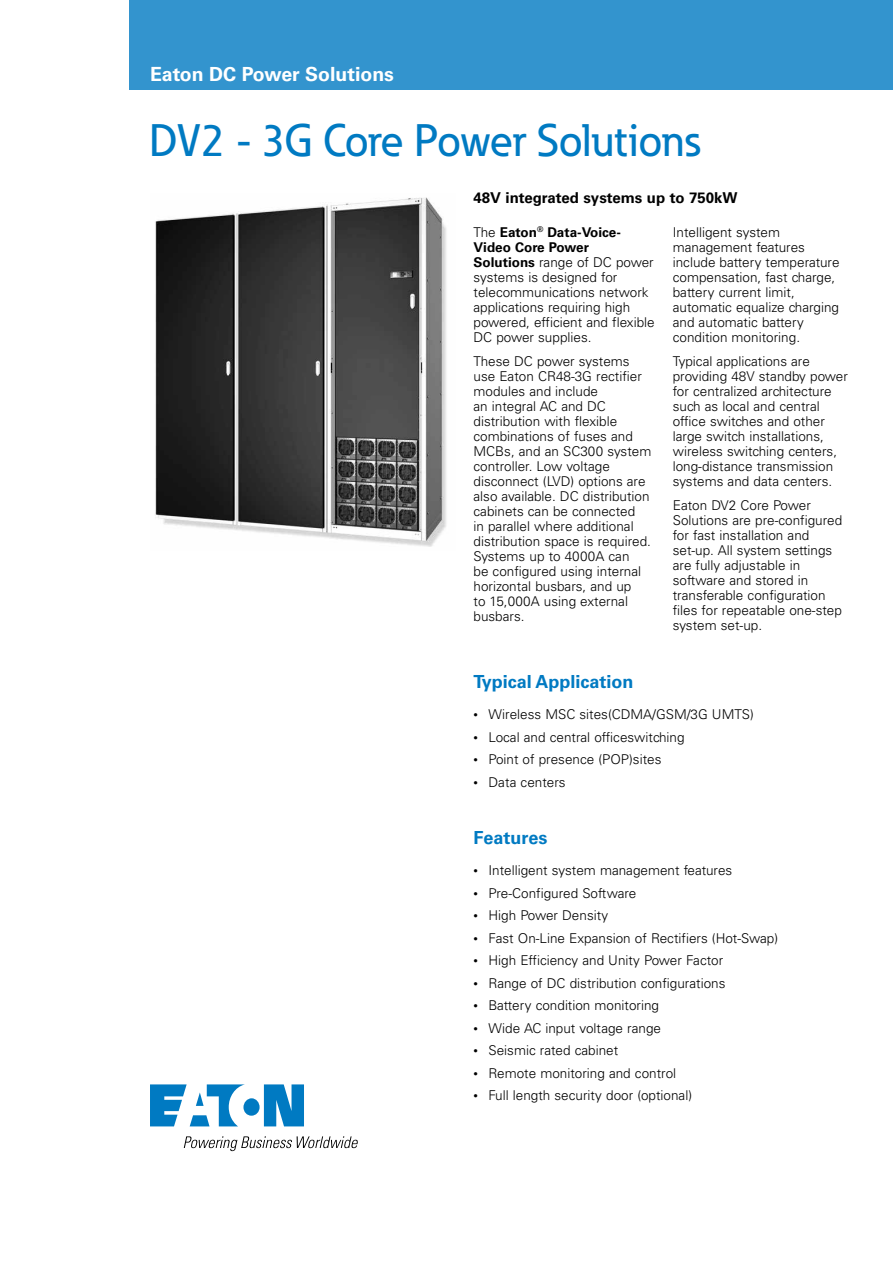
<style>
.page{position:relative;width:893px;height:1263px;background:#fff}
.page>*{position:absolute;margin:0;border:0;box-sizing:border-box;transform-origin:0 0}
.t1{font:500 45px "Eaton";letter-spacing:-.02em;color:#007ac2}
.t2{font:700 19.5px "Univers LT Std";color:#fff}
.t3{font:700 18px "Univers LT Std";color:#007ac2}
.t4{font:700 15px "Univers LT Std";color:#000}
.t5{font:300 13.5px/15px "Univers LT Std";color:#000}
.s1{font-weight:700}
.s2{font-size:9px}
</style>
<div class="page">
<svg style="left:150px;top:1084px;width:154px;height:42px"></svg>
<svg style="left:184px;top:1136px;width:174px;height:15px"></svg>
<img style="left:155px;top:197px;width:291px;height:350px">
<div style="left:129px;top:0;width:764px;height:90px;background:#3394ce"></div>
<h2 class="t2" style="left:150px;top:63px;width:246px">Eaton DC Power Solutions</h2>
<h1 class="t1" style="left:149px;top:113px;width:553px">DV2 - 3G Core Power Solutions</h1>
<p class="t4" style="left:473px;top:189px;width:266px">48V integrated systems up to 750kW</p>
<p class="t5" style="left:473px;top:224px;width:183px">The <span class="s1">Eaton</span><sup>®</sup> <span class="s1">Data-Voice-<br>Video Core Power<br>Solutions</span> range of DC power systems is designed for telecommunications network applications requiring high powered, efficient and flexible<br>DC power supplies.</p>
<p class="t5" style="left:473px;top:353px;width:179px">These DC power systems use Eaton CR48-3G rectifier modules and include<br>an integral AC and DC distribution with flexible combinations of fuses and<br>MCBs, and an SC300 system controller. Low voltage disconnect (LVD) options are also available. DC distribution cabinets can be connected<br>in parallel where additional distribution space is required.<br>Systems up to 4000A can<br>be configured using internal horizontal busbars, and up<br>to 15,000A using external busbars.</p>
<p class="t5" style="left:673px;top:224px;width:168px">Intelligent system management features include battery temperature compensation, fast charge, battery current limit, automatic equalize charging and automatic battery condition monitoring.</p>
<p class="t5" style="left:673px;top:353px;width:177px">Typical applications are providing 48V standby power for centralized architecture such as local and central office switches and other large switch installations, wireless switching centers, long-distance transmission systems and data centers.</p>
<p class="t5" style="left:673px;top:497px;width:171px">Eaton DV2 Core Power<br>Solutions are pre-configured for fast installation and set-up. All system settings are fully adjustable in software and stored in transferable configuration files for repeatable one-step system set-up.</p>
<h3 class="t3" style="left:473px;top:671px;width:161px">Typical Application</h3>
<p class="t5" style="left:473px;top:707px;width:282px"><span class="s2">•</span> Wireless MSC sites(CDMA/GSM/3G UMTS)</p>
<p class="t5" style="left:473px;top:730px;width:213px"><span class="s2">•</span> Local and central officeswitching</p>
<p class="t5" style="left:473px;top:752px;width:189px"><span class="s2">•</span> Point of presence (POP)sites</p>
<p class="t5" style="left:473px;top:775px;width:94px"><span class="s2">•</span> Data centers</p>
<h3 class="t3" style="left:473px;top:827px;width:76px">Features</h3>
<p class="t5" style="left:473px;top:863px;width:260px"><span class="s2">•</span> Intelligent system management features</p>
<p class="t5" style="left:473px;top:885px;width:164px"><span class="s2">•</span> Pre-Configured Software</p>
<p class="t5" style="left:473px;top:908px;width:136px"><span class="s2">•</span> High Power Density</p>
<p class="t5" style="left:473px;top:930px;width:306px"><span class="s2">•</span> Fast On-Line Expansion of Rectifiers (Hot-Swap)</p>
<p class="t5" style="left:473px;top:953px;width:251px"><span class="s2">•</span> High Efficiency and Unity Power Factor</p>
<p class="t5" style="left:473px;top:975px;width:253px"><span class="s2">•</span> Range of DC distribution configurations</p>
<p class="t5" style="left:473px;top:998px;width:187px"><span class="s2">•</span> Battery condition monitoring</p>
<p class="t5" style="left:473px;top:1020px;width:189px"><span class="s2">•</span> Wide AC input voltage range</p>
<p class="t5" style="left:473px;top:1043px;width:146px"><span class="s2">•</span> Seismic rated cabinet</p>
<p class="t5" style="left:473px;top:1065px;width:204px"><span class="s2">•</span> Remote monitoring and control</p>
<p class="t5" style="left:473px;top:1088px;width:220px"><span class="s2">•</span> Full length security door (optional)</p>
</div>
